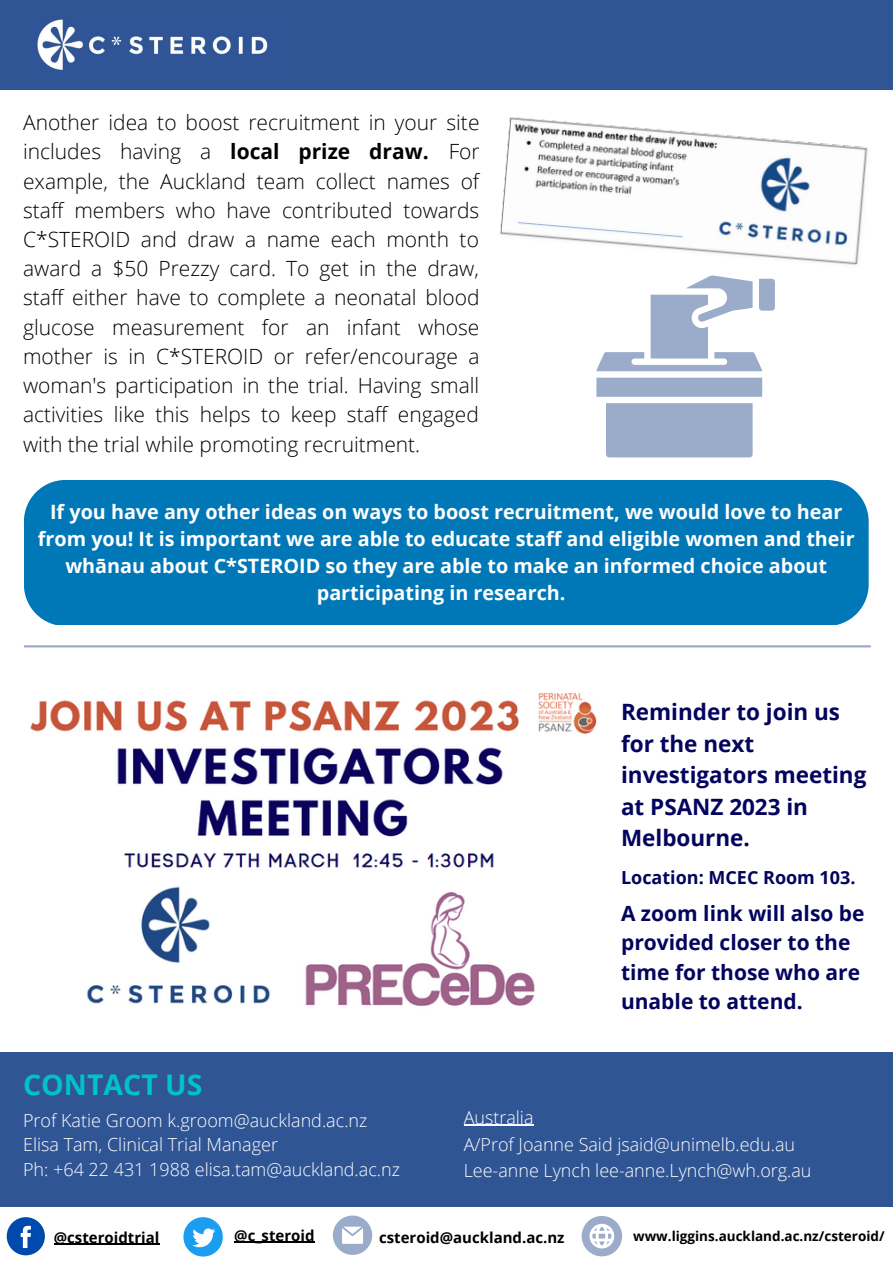
<style>
.page{position:relative;width:893px;height:1264px;background:#fff}
.page>*{position:absolute;margin:0;border:0;box-sizing:border-box;transform-origin:0 0}
.t1{font:700 28.5px "Open Sans";color:#00c2cb}
.t2{font:700 22.5px/31.5px "Open Sans";color:#03045e}
.t3{font:300 21px/29.2px "Open Sans";color:#000;text-align:justify}
.t4{font:700 21px/29.2px "Open Sans";color:#03045e}
.t5{font:700 19.8px/27px "Open Sans";color:#fff;text-align:center}
.t6{font:300 18px/24.8px "Open Sans";color:#fff}
.t7{font:700 18px "Open Sans";color:#03045e}
.t8{font:700 15px "Open Sans";color:#000}
.t9{font:700 13.5px "Open Sans";color:#000}
.s1{font-weight:700}
</style>
<div class="page">
<div style="left:0;top:0;width:892px;height:89px;background:#2f5595"></div>
<img style="left:37px;top:19px;width:231px;height:51px">
<div style="left:0;top:1052px;width:892px;height:154px;background:#2f5595"></div>
<svg style="left:7px;top:1217px;width:38px;height:38px"></svg>
<svg style="left:333px;top:1215px;width:39px;height:39px"></svg>
<svg style="left:581px;top:1216px;width:41px;height:40px"></svg>
<hr style="left:54px;top:1243px;width:105px;height:1px;background:#000">
<svg style="left:183px;top:1217px;width:40px;height:39px"></svg>
<hr style="left:24px;top:645px;width:846px;height:2px;background:#9aacca">
<img style="left:500px;top:117px;width:368px;height:148px">
<div style="left:606px;top:403px;width:146px;height:54px;background:#9aacca"></div>
<svg style="left:596px;top:377px;width:166px;height:20px"></svg>
<svg style="left:596px;top:275px;width:178px;height:96px"></svg>
<div style="left:24px;top:480px;width:844px;height:144px;background:#0077b6"></div>
<img style="left:30px;top:693px;width:567px;height:314px">
<hr style="left:463px;top:1124px;width:70px;height:1px;background:#fff">
<hr style="left:234px;top:1241px;width:80px;height:1px;background:#000">
<p class="t3" style="left:23px;top:107px;width:458px">Another idea to boost recruitment in your site includes having a <span class="s1">local prize draw.</span> For example, the Auckland team collect names of staff members who have contributed towards C*STEROID and draw a name each month to award a $50 Prezzy card. To get in the draw, staff either have to complete a neonatal blood glucose measurement for an infant whose mother is in C*STEROID or refer/encourage a woman's participation in the trial. Having small activities like this helps to keep staff engaged with the trial while promoting recruitment.</p>
<p class="t5" style="left:38px;top:497px;width:818px">If you have any other ideas on ways to boost recruitment, we would love to hear from you! It is important we are able to educate staff and eligible women and their whānau about C*STEROID so they are able to make an informed choice about participating in research.</p>
<p class="t2" style="left:621px;top:695px;width:247px">Reminder to join us for the next investigators meeting at PSANZ 2023 in<br>Melbourne.</p>
<p class="t7" style="left:621px;top:864px;width:236px">Location: MCEC Room 103.</p>
<p class="t4" style="left:621px;top:898px;width:245px">A zoom link will also be provided closer to the time for those who are unable to attend.</p>
<h1 class="t1" style="left:23px;top:1064px;width:181px">CONTACT US</h1>
<p class="t6" style="left:23px;top:1107px;width:378px">Prof Katie Groom k.groom@auckland.ac.nz<br>Elisa Tam, Clinical Trial Manager<br>Ph: +64 22 431 1988 elisa.tam@auckland.ac.nz</p>
<p class="t6" style="left:463px;top:1103px;width:349px;line-height:26.8px">Australia<br>A/Prof Joanne Said jsaid@unimelb.edu.au<br>Lee-anne Lynch lee-anne.Lynch@wh.org.au</p>
<p class="t8" style="left:54px;top:1226px;width:107px">@csteroidtrial</p>
<p class="t8" style="left:234px;top:1224px;width:82px">@c_steroid</p>
<p class="t8" style="left:379px;top:1226px;width:187px">csteroid@auckland.ac.nz</p>
<p class="t9" style="left:633px;top:1226px;width:253px">www.liggins.auckland.ac.nz/csteroid/</p>
</div>
